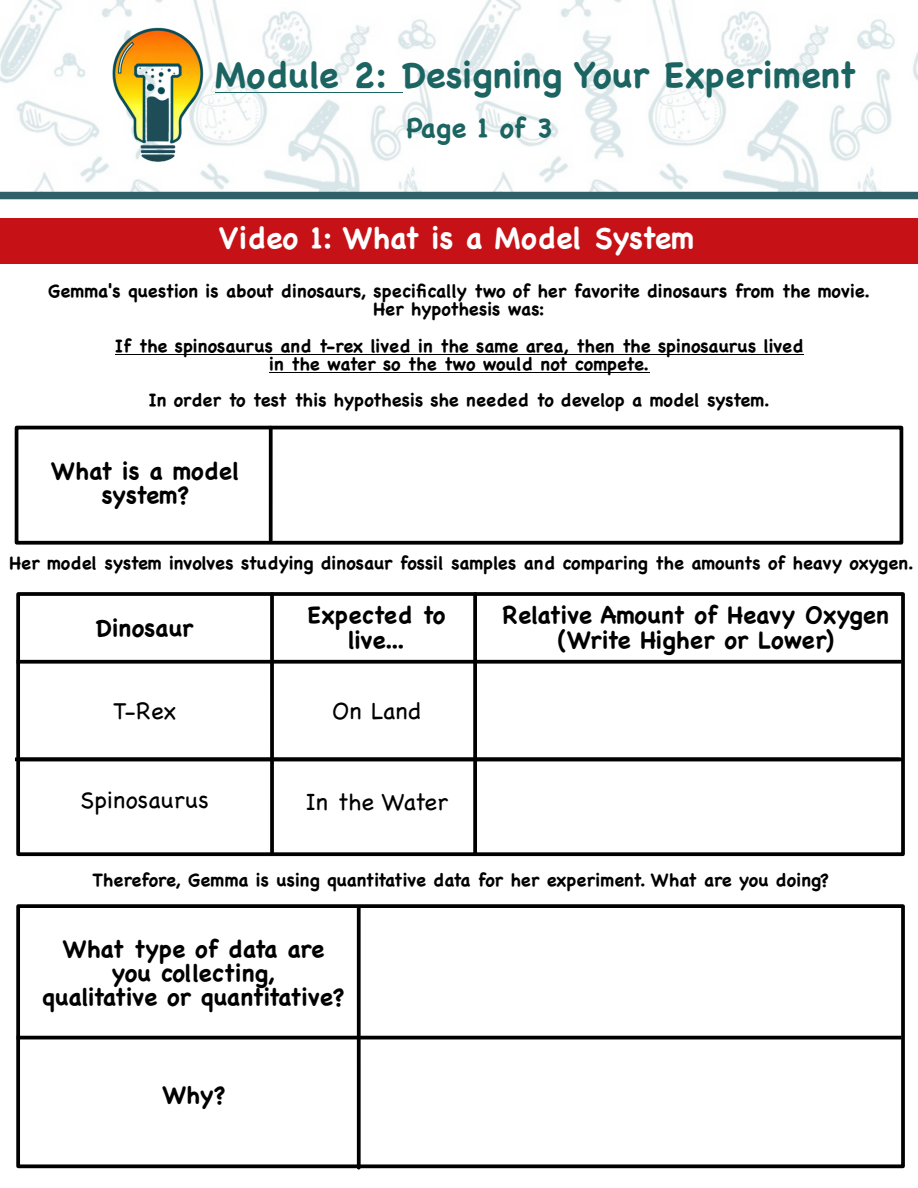
<style>
.page{position:relative;width:918px;height:1188px;background:#fff}
.page>*{position:absolute;margin:0;border:0;box-sizing:border-box;transform-origin:0 0}
.t1{font:700 36px "Chalkboard";letter-spacing:.01em;color:#1b6461}
.t2{font:700 30px "Chalkboard";color:#fff}
.t3{font:700 27px "Chalkboard";color:#1b6461}
.t4{font:700 24px/24.3px "Chalkboard";color:#000;text-align:center}
.t5{font:24px "Chalkboard";color:#000}
.t6{font:700 18px/18.3px "Chalkboard";color:#000;text-align:center}
</style>
<div class="page">
<img style="left:0;top:0;width:918px;height:192px">
<img style="left:112px;top:25px;width:92px;height:141px">
<hr style="left:215px;top:92px;width:187px;height:1px;background:#1b6461">
<div style="left:0;top:192px;width:918px;height:7px;background:#306169"></div>
<div style="left:0;top:219px;width:918px;height:45px;background:#c61216"></div>
<div style="left:15px;top:426px;width:888px;height:119px;border:4px solid #000"></div>
<svg style="left:267px;top:425px;width:7px;height:119px"></svg>
<hr style="left:115px;top:354px;width:689px;height:1px;background:#000">
<hr style="left:269px;top:373px;width:380px;height:1px;background:#000">
<svg style="left:21px;top:660px;width:879px;height:4px;background:#191919"></svg>
<hr style="left:15px;top:758px;width:885px;height:3px;background:#000">
<div style="left:16px;top:592px;width:889px;height:264px;border:4px solid #000"></div>
<svg style="left:268px;top:592px;width:8px;height:265px"></svg>
<svg style="left:471px;top:592px;width:8px;height:265px"></svg>
<hr style="left:17px;top:1036px;width:884px;height:3px;background:#000">
<div style="left:16px;top:904px;width:889px;height:264px;border:4px solid #000"></div>
<svg style="left:355px;top:904px;width:8px;height:266px"></svg>
<h1 class="t1" style="left:215px;top:52px;width:643px">Module 2: Designing Your Experiment</h1>
<h3 class="t3" style="left:407px;top:110px;width:148px">Page 1 of 3</h3>
<h2 class="t2" style="left:219px;top:219px;width:476px">Video 1: What is a Model System</h2>
<p class="t6" style="left:48px;top:282px;width:824px">Gemma's question is about dinosaurs, specifically two of her favorite dinosaurs from the movie.<br>Her hypothesis was:</p>
<p class="t6" style="left:115px;top:336px;width:691px">If the spinosaurus and t-rex lived in the same area, then the spinosaurus lived in the water so the two would not compete.</p>
<p class="t6" style="left:148px;top:391px;width:623px">In order to test this hypothesis she needed to develop a model system.</p>
<h3 class="t4" style="left:51px;top:458px;width:190px">What is a model system?</h3>
<p class="t6" style="left:10px;top:554px;width:906px">Her model system involves studying dinosaur fossil samples and comparing the amounts of heavy oxygen.</p>
<h3 class="t4" style="left:96px;top:615px;width:99px">Dinosaur</h3>
<h3 class="t4" style="left:308px;top:603px;width:139px">Expected to live...</h3>
<h3 class="t5" style="left:113px;top:695px;width:65px">T-Rex</h3>
<h3 class="t5" style="left:332px;top:696px;width:91px">On Land</h3>
<h3 class="t5" style="left:80px;top:784px;width:130px">Spinosaurus</h3>
<h3 class="t5" style="left:305px;top:787px;width:144px">In the Water</h3>
<h3 class="t4" style="left:503px;top:603px;width:388px">Relative Amount of Heavy Oxygen (Write Higher or Lower)</h3>
<p class="t6" style="left:93px;top:870px;width:738px">Therefore, Gemma is using quantitative data for her experiment. What are you doing?</p>
<h3 class="t4" style="left:42px;top:936px;width:304px">What type of data are you collecting,<br>qualitative or quantitative?</h3>
<h3 class="t4" style="left:162px;top:1083px;width:65px">Why?</h3>
</div>
